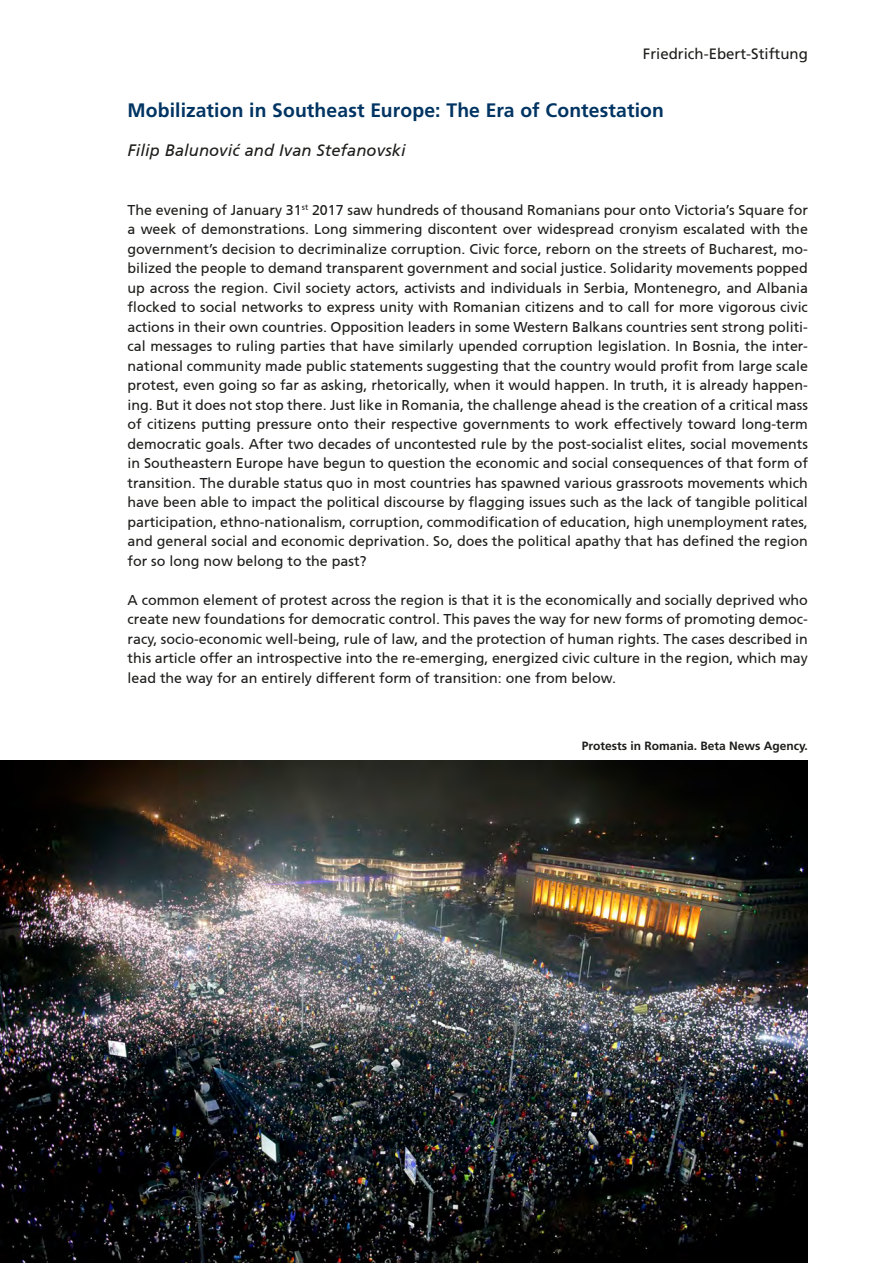
<style>
.page{position:relative;width:893px;height:1263px;background:#fff}
.page>*{position:absolute;margin:0;border:0;box-sizing:border-box;transform-origin:0 0}
.Überschrift_E1{font:700 19.5px "Frutiger LT Std";letter-spacing:.005em;color:#003462}
.Autor{font:italic 16.5px "Frutiger CE";letter-spacing:.005em;color:#1d1d1b}
.t1{font:15px "Frutiger LT Std";color:#1d1d1b}
.Fließtext__o_E{font:14.25px/19.5px "Frutiger CE";color:#1d1d1b;text-align:justify}
.Literatur{font:700 12px "Frutiger LT Std";color:#1d1d1b}
</style>
<div class="page">
<img style="left:0;top:761px;width:808px;height:502px">
<p class="t1" style="left:643px;top:44px;width:167px">Friedrich-Ebert-Stiftung</p>
<p class="Überschrift_E1" style="left:128px;top:99px;width:538px">Mobilization in Southeast Europe: The Era of Contestation</p>
<p class="Autor" style="left:128px;top:141px;width:280px">Filip Balunović and Ivan Stefanovski</p>
<p class="Fließtext__o_E" style="left:128px;top:200px;width:682px">The evening of January 31<sup>st</sup> 2017 saw hundreds of thousand Romanians pour onto Victoria’s Square for a week of demonstrations. Long simmering discontent over widespread cronyism escalated with the government’s decision to decriminalize corruption. Civic force, reborn on the streets of Bucharest, mo&shy;bilized the people to demand transparent government and social justice. Solidarity movements popped up across the region. Civil society actors, activists and individuals in Serbia, Montenegro, and Albania flocked to social networks to express unity with Romanian citizens and to call for more vigorous civic actions in their own countries. Opposition leaders in some Western Balkans countries sent strong politi&shy;cal messages to ruling parties that have similarly upended corruption legislation. In Bosnia, the inter&shy;national community made public statements suggesting that the country would profit from large scale protest, even going so far as asking, rhetorically, when it would happen. In truth, it is already happen&shy;ing. But it does not stop there. Just like in Romania, the challenge ahead is the creation of a critical mass of citizens putting pressure onto their respective governments to work effectively toward long-term democratic goals. After two decades of uncontested rule by the post-socialist elites, social movements in Southeastern Europe have begun to question the economic and social consequences of that form of transition. The durable status quo in most countries has spawned various grassroots movements which have been able to impact the political discourse by flagging issues such as the lack of tangible political participation, ethno-nationalism, corruption, commodification of education, high unemployment rates, and general social and economic deprivation. So, does the political apathy that has defined the region for so long now belong to the past?</p>
<p class="Fließtext__o_E" style="left:128px;top:590px;width:682px">A common element of protest across the region is that it is the economically and socially deprived who create new foundations for democratic control. This paves the way for new forms of promoting democ&shy;racy, socio-economic well-being, rule of law, and the protection of human rights. The cases described in this article offer an introspective into the re-emerging, energized civic culture in the region, which may lead the way for an entirely different form of transition: one from below.</p>
<p class="Literatur" style="left:582px;top:739px;width:228px">Protests in Romania. Beta News Agency.</p>
</div>
